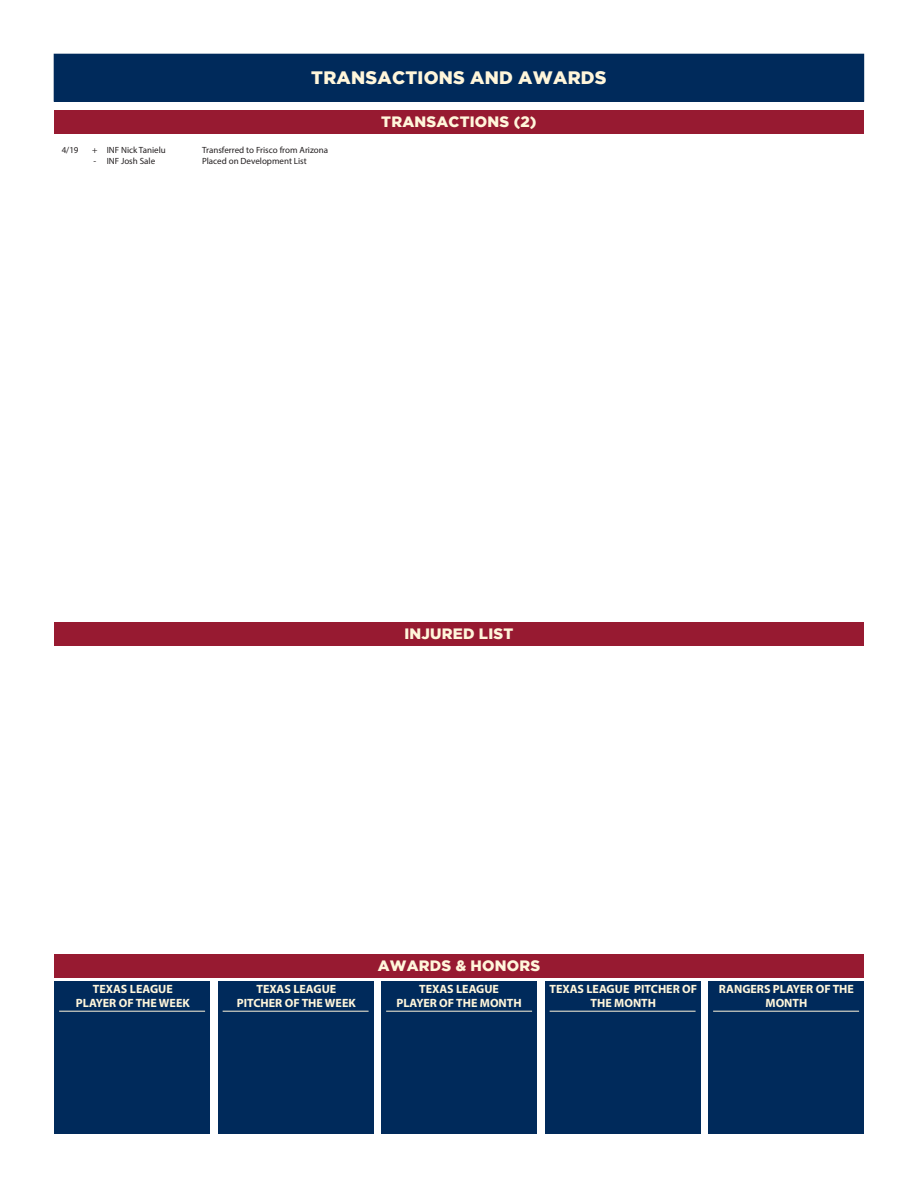
<style>
.page{position:relative;width:918px;height:1188px;background:#fff}
.page>*{position:absolute;margin:0;border:0;box-sizing:border-box;transform-origin:0 0}
.t1{font:900 18px "Gotham";letter-spacing:.015em;color:#fff6db}
.t2{font:900 15px "Gotham";letter-spacing:.015em;color:#fff6db}
.t3{font:700 12px/14.4px "Myriad Pro";color:#fff6db;text-align:center}
.t4{font:9px "Myriad Pro";color:#231f20}
</style>
<div class="page">
<div style="left:54px;top:54px;width:810px;height:47px;background:#002a5b"></div>
<div style="left:54px;top:110px;width:810px;height:24px;background:#971a31"></div>
<div style="left:55px;top:981px;width:155px;height:152px;background:#002a5b"></div>
<hr style="left:59px;top:1011px;width:146px;height:1px;background:#fff6db">
<div style="left:218px;top:981px;width:156px;height:152px;background:#002a5b"></div>
<hr style="left:223px;top:1011px;width:146px;height:1px;background:#fff6db">
<div style="left:382px;top:981px;width:155px;height:152px;background:#002a5b"></div>
<hr style="left:386px;top:1011px;width:146px;height:1px;background:#fff6db">
<div style="left:545px;top:981px;width:156px;height:152px;background:#002a5b"></div>
<hr style="left:550px;top:1011px;width:146px;height:1px;background:#fff6db">
<div style="left:709px;top:981px;width:155px;height:152px;background:#002a5b"></div>
<hr style="left:713px;top:1011px;width:146px;height:1px;background:#fff6db">
<div style="left:54px;top:954px;width:810px;height:24px;background:#971a31"></div>
<div style="left:54px;top:622px;width:810px;height:24px;background:#971a31"></div>
<p class="t1" style="left:311px;top:67px;width:297px">TRANSACTIONS AND AWARDS</p>
<p class="t4" style="left:62px;top:144px;width:18px">4/19</p>
<p class="t4" style="left:92px;top:144px;width:7px">+</p>
<p class="t4" style="left:107px;top:144px;width:61px">INF Nick Tanielu</p>
<p class="t4" style="left:202px;top:144px;width:128px">Transferred to Frisco from Arizona</p>
<p class="t4" style="left:93px;top:155px;width:4px">-</p>
<p class="t4" style="left:107px;top:155px;width:50px">INF Josh Sale</p>
<p class="t4" style="left:202px;top:155px;width:106px">Placed on Development List</p>
<p class="t2" style="left:381px;top:113px;width:157px">TRANSACTIONS (2)</p>
<p class="t2" style="left:405px;top:625px;width:110px">INJURED LIST</p>
<p class="t3" style="left:93px;top:981px;width:81px">TEXAS LEAGUE</p>
<p class="t3" style="left:76px;top:995px;width:115px">PLAYER OF THE WEEK</p>
<p class="t3" style="left:256px;top:981px;width:81px">TEXAS LEAGUE</p>
<p class="t3" style="left:237px;top:995px;width:120px">PITCHER OF THE WEEK</p>
<p class="t2" style="left:378px;top:957px;width:164px">AWARDS &amp; HONORS</p>
<p class="t3" style="left:419px;top:981px;width:81px">TEXAS LEAGUE</p>
<p class="t3" style="left:396px;top:995px;width:127px">PLAYER OF THE MONTH</p>
<p class="t3" style="left:550px;top:981px;width:149px">TEXAS LEAGUE PITCHER OF<br>THE MONTH</p>
<p class="t3" style="left:719px;top:981px;width:136px">RANGERS PLAYER OF THE<br>MONTH</p>
</div>
